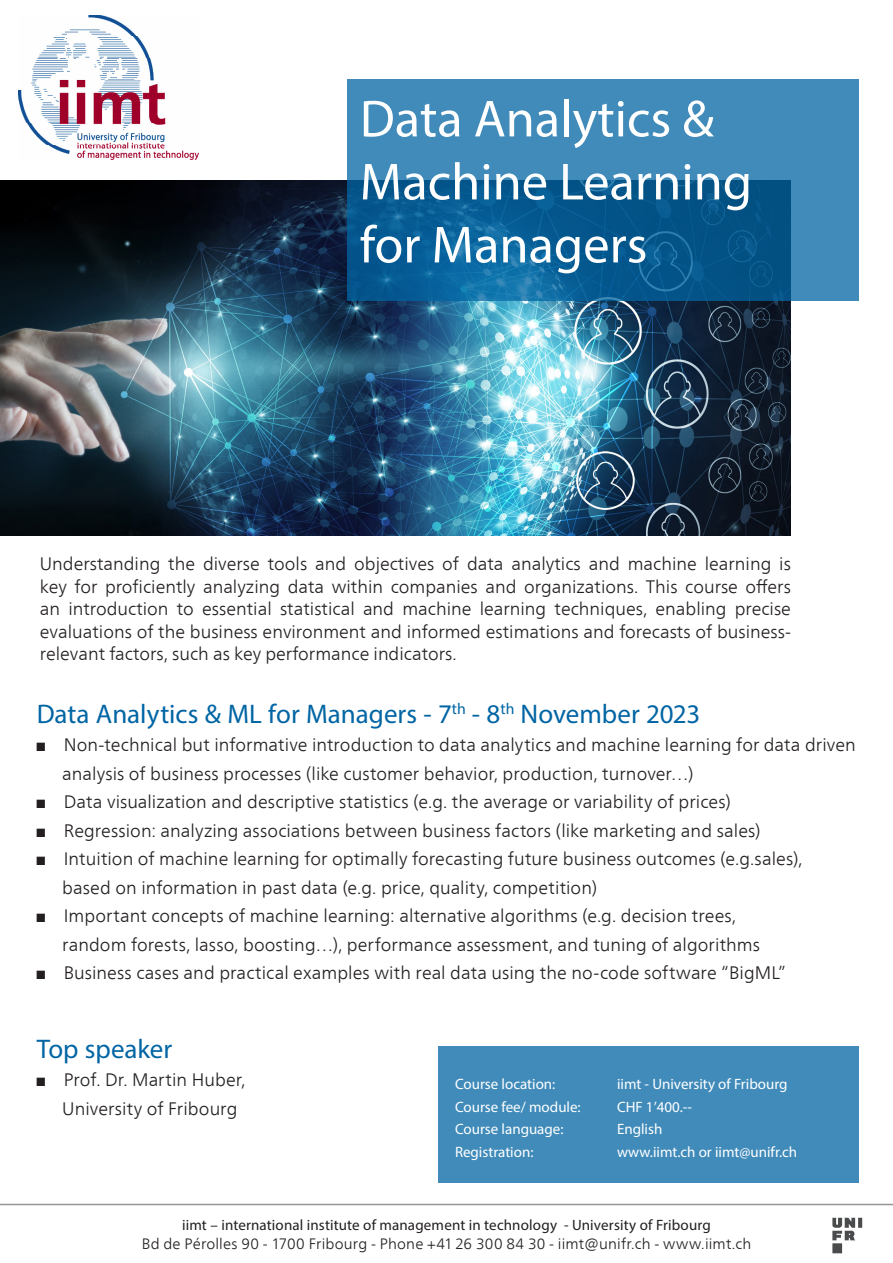
<style>
.page{position:relative;width:893px;height:1263px;background:#fff}
.page>*{position:absolute;margin:0;border:0;box-sizing:border-box;transform-origin:0 0}
.t1{font:52.5px/63px "Myriad Pro";color:#fff}
.Zwischentitel{font:27px "Myriad Pro";color:#0065a4}
.t2{font:300 18px/22.5px "Frutiger Neue LT Com";color:#231f20;text-align:justify}
.t3{font:15px "Myriad Pro";color:#fff}
.Lauftext{font:15px "Myriad Pro";letter-spacing:.01em;color:#231f20}
.Lauftext-2{font:300 15px "Frutiger Neue LT Com";letter-spacing:.01em;color:#231f20}
.s1{font-family:"Arial Narrow";font-weight:400}
</style>
<div class="page">
<img style="left:0;top:181px;width:791px;height:355px">
<img style="left:18px;top:15px;width:181px;height:144px">
<hr style="left:0;top:1204px;width:893px;height:1px;background:#939598">
<img style="left:832px;top:1217px;width:31px;height:37px">
<svg style="left:348px;top:79px;width:511px;height:222px;background:#2474a6"></svg>
<div style="left:438px;top:1046px;width:421px;height:136px;background:#408bba"></div>
<p class="t1" style="left:360px;top:86px;width:356px">Data Analytics &amp;</p>
<p class="t1" style="left:360px;top:149px;width:394px">Machine Learning for Managers</p>
<p class="t2" style="left:40px;top:553px;width:753px">Understanding the diverse tools and objectives of data analytics and machine learning is key for proficiently analyzing data within companies and organizations. This course offers an introduction to essential statistical and machine learning techniques, enabling precise evaluations of the business environment and informed estimations and forecasts of business&shy;relevant factors, such as key performance indicators.</p>
<p class="Zwischentitel" style="left:37px;top:697px;width:665px">Data Analytics &amp; ML for Managers - 7<sup>th</sup> - 8<sup>th</sup> November 2023</p>
<p class="t2" style="left:37px;top:733px;width:820px"><span class="s1">■</span> Non-technical but informative introduction to data analytics and machine learning for data driven</p>
<p class="t2" style="left:62px;top:762px;width:633px">analysis of business processes (like customer behavior, production, turnover…)</p>
<p class="t2" style="left:37px;top:790px;width:696px"><span class="s1">■</span> Data visualization and descriptive statistics (e.g. the average or variability of prices)</p>
<p class="t2" style="left:37px;top:819px;width:725px"><span class="s1">■</span> Regression: analyzing associations between business factors (like marketing and sales)</p>
<p class="t2" style="left:37px;top:847px;width:767px"><span class="s1">■</span> Intuition of machine learning for optimally forecasting future business outcomes (e.g.sales),</p>
<p class="t2" style="left:62px;top:876px;width:536px">based on information in past data (e.g. price, quality, competition)</p>
<p class="t2" style="left:37px;top:904px;width:701px"><span class="s1">■</span> Important concepts of machine learning: alternative algorithms (e.g. decision trees,</p>
<p class="t2" style="left:62px;top:933px;width:699px">random forests, lasso, boosting…), performance assessment, and tuning of algorithms</p>
<p class="t2" style="left:37px;top:961px;width:751px"><span class="s1">■</span> Business cases and practical examples with real data using the no-code software “BigML”</p>
<p class="Zwischentitel" style="left:37px;top:1032px;width:137px">Top speaker</p>
<p class="t2" style="left:37px;top:1069px;width:210px"><span class="s1">■</span> Prof. Dr. Martin Huber,</p>
<p class="t2" style="left:62px;top:1097px;width:177px">University of Fribourg</p>
<p class="t3" style="left:455px;top:1075px;width:102px">Course location:</p>
<p class="t3" style="left:617px;top:1075px;width:172px">iimt - University of Fribourg</p>
<p class="t3" style="left:455px;top:1097px;width:127px">Course fee/ module:</p>
<p class="t3" style="left:617px;top:1097px;width:77px">CHF 1’400.--</p>
<p class="t3" style="left:455px;top:1120px;width:110px">Course language:</p>
<p class="t3" style="left:617px;top:1120px;width:47px">English</p>
<p class="t3" style="left:455px;top:1142px;width:80px">Registration:</p>
<p class="t3" style="left:617px;top:1142px;width:182px">www.iimt.ch or iimt@unifr.ch</p>
<p class="Lauftext" style="left:182px;top:1215px;width:530px">iimt – international institute of management in technology - University of Fribourg</p>
<p class="Lauftext-2" style="left:142px;top:1235px;width:611px">Bd de Pérolles 90 - 1700 Fribourg - Phone +41 26 300 84 30 - iimt@unifr.ch - www.iimt.ch</p>
</div>
